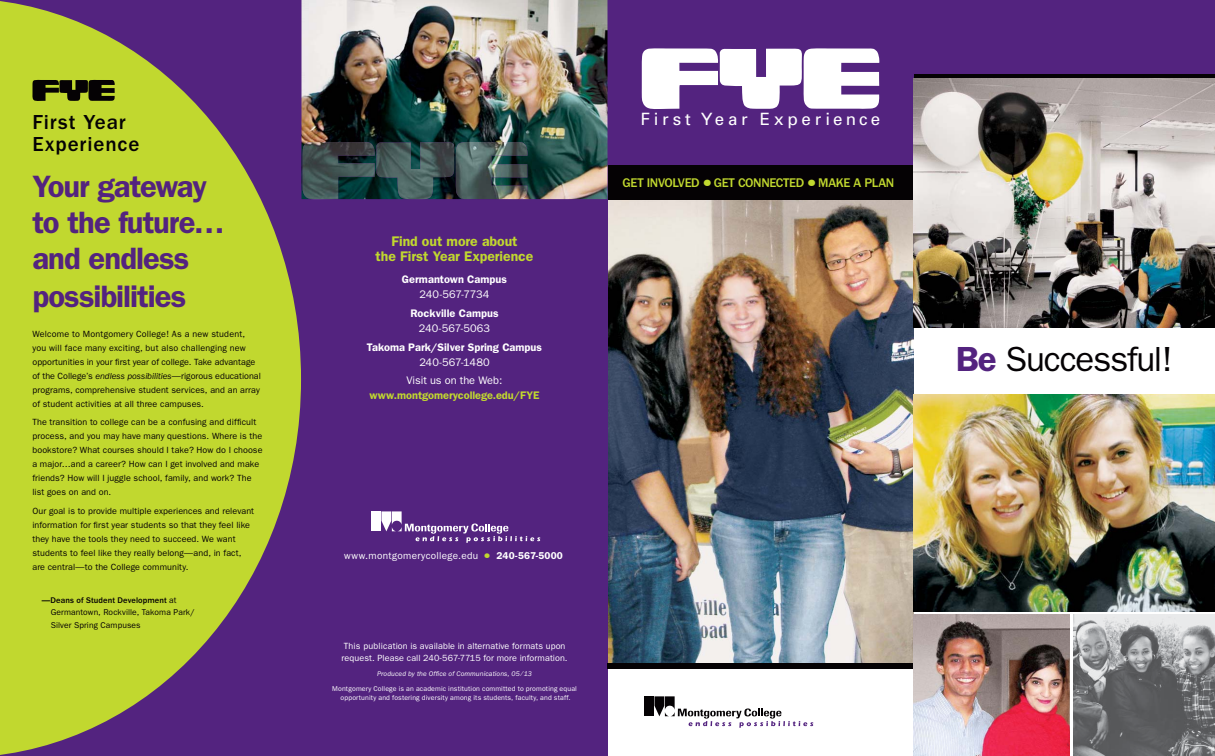
<style>
.page{position:relative;width:1215px;height:756px;background:#fff}
.page>*{position:absolute;margin:0;border:0;box-sizing:border-box;transform-origin:0 0}
.t1{font:700 37px "Stone Sans ITC";color:#c1d82f}
.t2{font:35px "Franklin Gothic";letter-spacing:-.035em;color:#050204}
.t3{font:600 31px/36.7px "Franklin Gothic";letter-spacing:-.03em;color:#53237f}
.t4{font:700 27.1px "Stone Sans ITC";color:#c1d82f}
.t5{font:500 21px/22px "Franklin Gothic";letter-spacing:.04em;color:#050204}
.t6{font:17px "Univers";letter-spacing:.22em;color:#fff}
.t7{font:600 14px/15px "Franklin Gothic";color:#c1d82f;text-align:center}
.t8{font:500 13px "Franklin Gothic";letter-spacing:-.025em;color:#c1d82f}
.t9{font:600 11px "Franklin Gothic";color:#fff}
.t10{font:11px/18.6px "Franklin Gothic";letter-spacing:-.005em;color:#fff;text-align:center}
.t11{font:600 11px "Franklin Gothic";letter-spacing:-.005em;color:#c1d82f}
.t12{font:10px "Franklin Gothic";letter-spacing:.03em;color:#fff}
.t13{font:600 10px "Franklin Gothic";letter-spacing:.01em;color:#fff}
.t14{font:9px/14px "Franklin Gothic";letter-spacing:.01em;color:#050204}
.t15{font:9px/12px "Franklin Gothic";letter-spacing:.01em;color:#fff}
.t16{font:8.5px/12.5px "Franklin Gothic";letter-spacing:.01em;color:#050204}
.t17{font:7px/15px "Franklin Gothic";letter-spacing:.02em;color:#fff;text-align:center}
.s1{font-style:italic}
.s2{font-weight:600}
.s3{font-weight:500}
.s4{font-style:italic;font-size:6px}
.s5{font-weight:600;color:#53237f}
</style>
<div class="page">
<div style="left:912px;top:0;width:303px;height:79px;background:#53237f"></div>
<div style="left:912px;top:74px;width:303px;height:6px;background:#050204"></div>
<div style="left:604px;top:0;width:310px;height:170px;background:#53237f"></div>
<img style="left:608px;top:199px;width:306px;height:465px">
<div style="left:605px;top:165px;width:310px;height:34px;background:#050204"></div>
<div style="left:0;top:0;width:608px;height:756px;background:#53237f"></div>
<div style="left:608px;top:664px;width:306px;height:5px;background:#050204"></div>
<img style="left:914px;top:78px;width:301px;height:250px">
<svg style="left:0;top:1px;width:301px;height:754px;fill:#c1d82f"></svg>
<img style="left:1074px;top:615px;width:141px;height:141px">
<img style="left:914px;top:615px;width:156px;height:141px">
<img style="left:914px;top:394px;width:301px;height:217px">
<svg style="left:642px;top:48px;width:238px;height:61px"></svg>
<svg style="left:32px;top:80px;width:83px;height:21px;background:#373b0f"></svg>
<img style="left:302px;top:0;width:306px;height:199px">
<svg style="left:312px;top:199px;width:17px;height:1px"></svg>
<img style="left:302px;top:142px;width:226px;height:57px">
<div style="left:644px;top:696px;width:10px;height:20px;background:#050204"></div>
<svg style="left:654px;top:696px;width:159px;height:32px"></svg>
<div style="left:371px;top:511px;width:10px;height:20px;background:#fff"></div>
<svg style="left:381px;top:511px;width:159px;height:32px"></svg>
<h3 class="t5" style="left:32px;top:112px;width:109px">First Year<br>Experience</h3>
<h3 class="t3" style="left:32px;top:170px;width:194px">Your gateway to the future… and endless possibilities</h3>
<p class="t14" style="left:32px;top:327px;width:230px">Welcome to Montgomery College! As a new student, you will face many exciting, but also challenging new opportunities in your first year of college. Take advantage of the College’s <span class="s1">endless possibilities</span>—rigorous educational programs, comprehensive student services, and an array of student activities at all three campuses.</p>
<p class="t14" style="left:32px;top:416px;width:232px">The transition to college can be a confusing and difficult process, and you may have many questions. Where is the bookstore? What courses should I take? How do I choose a major…and a career? How can I get involved and make friends? How will I juggle school, family, and work? The list goes on and on.</p>
<p class="t14" style="left:32px;top:504px;width:223px">Our goal is to provide multiple experiences and relevant information for first year students so that they feel like they have the tools they need to succeed. We want students to feel like they really belong—and, in fact, are central—to the College community.</p>
<p class="t16" style="left:51px;top:594px;width:146px;text-indent:-9px"><span class="s2">—</span><span class="s3">Deans of Student Development</span> at<br>Germantown, Rockville, Takoma Park/<br>Silver Spring Campuses</p>
<h3 class="t7" style="left:376px;top:235px;width:159px">Find out more about<br>the First Year Experience</h3>
<p class="t9" style="left:402px;top:276px;width:107px">Germantown Campus</p>
<p class="t10" style="left:420px;top:286px;width:71px">240-567-7734</p>
<p class="t9" style="left:410px;top:310px;width:90px">Rockville Campus</p>
<p class="t10" style="left:419px;top:320px;width:73px">240-567-5063</p>
<p class="t9" style="left:367px;top:343px;width:177px">Takoma Park/Silver Spring Campus</p>
<p class="t10" style="left:406px;top:354px;width:98px">240-567-1480<br>Visit us on the Web:</p>
<p class="t11" style="left:370px;top:392px;width:171px">www.montgomerycollege.edu/FYE</p>
<h3 class="t6" style="left:641px;top:113px;width:241px">First Year Experience</h3>
<h3 class="t8" style="left:622px;top:178px;width:273px">GET INVOLVED • GET CONNECTED • MAKE A PLAN</h3>
<h1 class="t1" style="left:701px;top:149px;width:14px">.</h1>
<h1 class="t1" style="left:806px;top:149px;width:14px">.</h1>
<p class="t12" style="left:344px;top:552px;width:135px">www.montgomerycollege.edu</p>
<p class="t13" style="left:496px;top:552px;width:68px">240-567-5000</p>
<h3 class="t4" style="left:483px;top:531px;width:10px">.</h3>
<p class="t15" style="left:342px;top:641px;width:228px">This publication is available in alternative formats upon request. Please call 240-567-7715 for more information.</p>
<p class="t17" style="left:332px;top:667px;width:246px"><span class="s1">Produced by the Office of Communications, 05</span> <span class="s4">/</span><span class="s1">13<br></span>Montgomery College is an academic institution committed to promoting equal</p>
<p class="t17" style="left:341px;top:691px;width:232px">opportunity and fostering diversity among its students, faculty, and staff.</p>
<h2 class="t2" style="left:956px;top:347px;width:219px"><span class="s5">Be</span> Successful!</h2>
</div>
